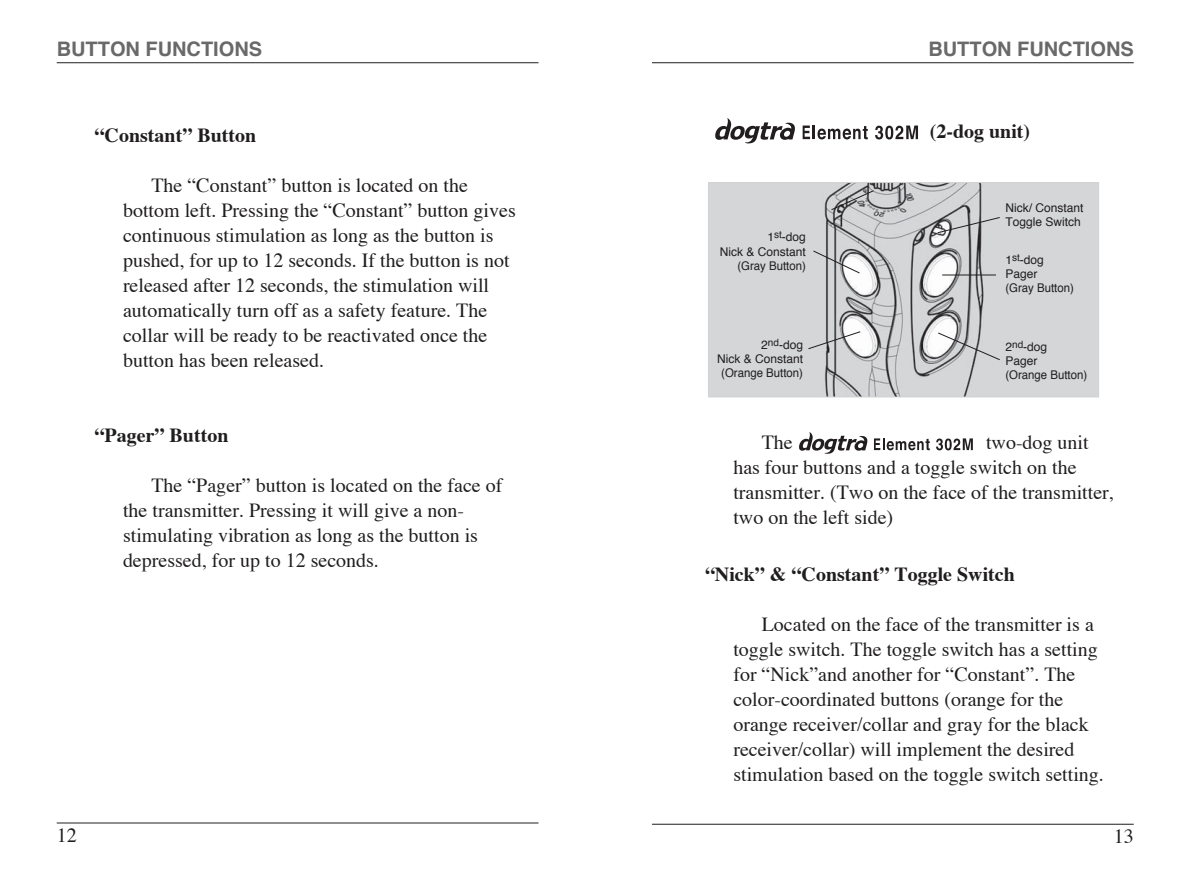
<style>
.page{position:relative;width:1190px;height:878px;background:#fff}
.page>*{position:absolute;margin:0;border:0;box-sizing:border-box;transform-origin:0 0}
.t1{font:20px/25px "Times";color:#201d1e}
.t2{font:700 20px "Times";color:#201d1e}
.t3{font:700 20px "Helvetica";color:#696969}
.t4{font:12px/14px "Helvetica";color:#201d1e}
</style>
<div class="page">
<hr style="left:57px;top:62px;width:482px;height:1px;background:#231f20">
<hr style="left:57px;top:822px;width:482px;height:2px;background:#231f20">
<hr style="left:652px;top:62px;width:482px;height:1px;background:#201d1e">
<hr style="left:652px;top:824px;width:482px;height:1px;background:#201d1e">
<svg style="left:799px;top:432px;width:68px;height:22px"></svg>
<svg style="left:874px;top:438px;width:56px;height:12px"></svg>
<svg style="left:936px;top:438px;width:37px;height:12px"></svg>
<svg style="left:716px;top:118px;width:79px;height:25px"></svg>
<svg style="left:803px;top:125px;width:65px;height:14px"></svg>
<svg style="left:875px;top:126px;width:43px;height:14px"></svg>
<img style="left:710px;top:184px;width:387px;height:211px">
<div style="left:708px;top:182px;width:391px;height:215px;border:1px solid #d1d3d4"></div>
<svg style="left:812px;top:250px;width:49px;height:24px"></svg>
<svg style="left:807px;top:330px;width:55px;height:20px"></svg>
<hr style="left:942px;top:274px;width:54px;height:2px;background:#201d1e">
<svg style="left:937px;top:216px;width:64px;height:18px"></svg>
<svg style="left:830px;top:189px;width:45px;height:22px"></svg>
<svg style="left:937px;top:332px;width:64px;height:29px"></svg>
<p class="t3" style="left:57px;top:40px;width:207px">BUTTON FUNCTIONS</p>
<p class="t2" style="left:95px;top:127px;width:163px">“Constant” Button</p>
<p class="t1" style="left:123px;top:174px;width:394px;text-indent:28px">The “Constant” button is located on the bottom left. Pressing the “Constant” button gives continuous stimulation as long as the button is pushed, for up to 12 seconds. If the button is not released after 12 seconds, the stimulation will automatically turn off as a safety feature. The collar will be ready to be reactivated once the button has been released.</p>
<p class="t2" style="left:95px;top:427px;width:135px">“Pager” Button</p>
<p class="t1" style="left:123px;top:474px;width:381px;text-indent:28px">The “Pager” button is located on the face of the transmitter. Pressing it will give a non&shy;stimulating vibration as long as the button is depressed, for up to 12 seconds.</p>
<p class="t1" style="left:57px;top:824px;width:21px">12</p>
<p class="t3" style="left:928px;top:40px;width:207px">BUTTON FUNCTIONS</p>
<p class="t2" style="left:930px;top:123px;width:102px">(2-dog unit)</p>
<p class="t4" style="left:720px;top:231px;width:88px;text-align:right">1<sup>st</sup>-dog<br>Nick &amp; Constant (Gray Button)</p>
<p class="t4" style="left:717px;top:339px;width:88px;text-align:right">2<sup>nd</sup>-dog<br>Nick &amp; Constant (Orange Button)</p>
<p class="t4" style="left:1005px;top:201px;width:79px">Nick/ Constant<br>Toggle Switch</p>
<p class="t4" style="left:1005px;top:254px;width:70px">1<sup>st</sup>-dog<br>Pager<br>(Gray Button)</p>
<p class="t4" style="left:1005px;top:341px;width:83px">2<sup>nd</sup>-dog<br>Pager<br>(Orange Button)</p>
<p class="t1" style="left:733px;top:432px;width:382px;text-indent:253px">two-dog unit has four buttons and a toggle switch on the transmitter. (Two on the face of the transmitter, two on the left side)</p>
<p class="t1" style="left:762px;top:432px;width:33px">The</p>
<p class="t2" style="left:705px;top:566px;width:311px">“Nick” &amp; “Constant” Toggle Switch</p>
<p class="t1" style="left:733px;top:614px;width:372px;text-indent:28px">Located on the face of the transmitter is a toggle switch. The toggle switch has a setting for “Nick”and another for “Constant”. The color-coordinated buttons (orange for the orange receiver/collar and gray for the black receiver/collar) will implement the desired stimulation based on the toggle switch setting.</p>
<p class="t1" style="left:1114px;top:825px;width:21px">13</p>
</div>
